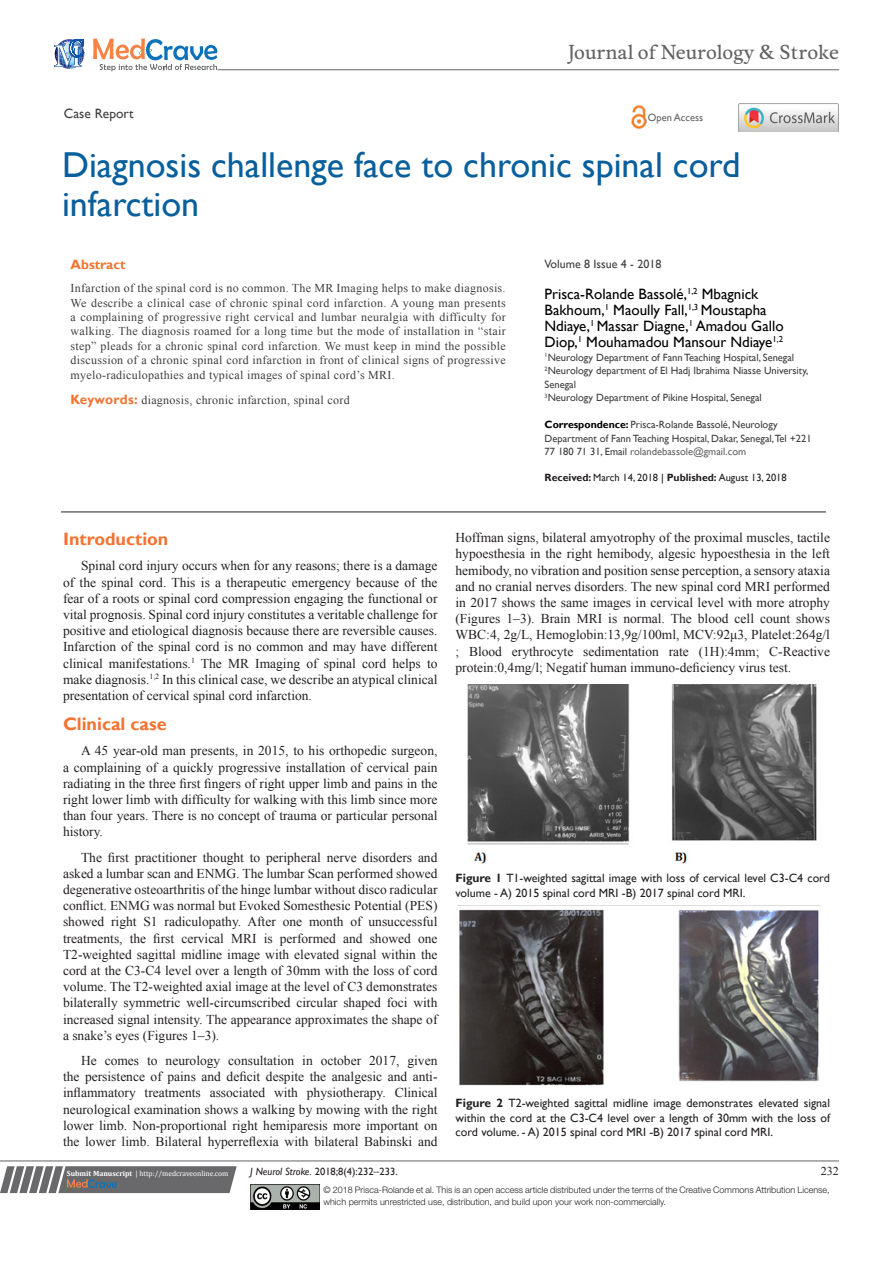
<style>
.page{position:relative;width:893px;height:1263px;background:#fff}
.page>*{position:absolute;margin:0;border:0;box-sizing:border-box;transform-origin:0 0}
.t1{font:36px/39px "Gill Sans";color:#085f9c}
.t2{font:18.6px "Musee";color:#636366}
.List_Paragraph{font:700 18px "Gill Sans";color:#f37331}
.t3{font:15px/16.2px "Gill Sans";color:#000}
.t4{font:13.5px/16.2px "Times New Roman";color:#231f20;text-align:justify}
.t5{font:13.5px "Gill Sans";color:#3e3e3f}
.t6{font:700 13.5px "Gill Sans";color:#f37331}
.t7{font:12px/14.4px "Times New Roman";letter-spacing:.025em;color:#3e3e3f;text-align:justify}
.t8{font:12px/14.4px "Gill Sans";color:#231f20}
.t9{font:12px "Gill Sans";color:#3e3e3f}
.t10{font:12px "Times New Roman";color:#231f20}
.t11{font:10.5px/13.5px "Gill Sans";color:#3e3e3f}
.t12{font:10.5px "Gill Sans";color:#231f20}
.t13{font:10.5px "Gill Sans";color:#636366}
.t14{font:300 9px/12px "Helvetica Neue LT Std";color:#231f20}
.t15{font:7.5px "Cambria";color:#fff}
.s1{font-family:"Gill Sans";font-weight:700;font-size:13.5px;color:#f37331}
.s2{font-weight:700;color:#000}
.s3{color:#636366}
.s4{font-weight:700}
.s5{color:#000}
.s6{font-style:italic}
.s7{font-family:"Times New Roman";font-size:12px}
</style>
<div class="page">
<svg style="left:0;top:1166px;width:237px;height:27px;background:#78787a"></svg>
<hr style="left:0;top:1161px;width:839px;height:1px;background:#626465">
<hr style="left:61px;top:512px;width:765px;height:1px;background:#231f20">
<img style="left:250px;top:1185px;width:69px;height:24px">
<svg style="left:54px;top:39px;width:30px;height:30px"></svg>
<svg style="left:93px;top:38px;width:124px;height:33px"></svg>
<hr style="left:218px;top:70px;width:621px;height:1px;background:#626465">
<img style="left:631px;top:105px;width:16px;height:24px">
<img style="left:739px;top:104px;width:99px;height:28px">
<img style="left:467px;top:684px;width:350px;height:180px">
<img style="left:458px;top:905px;width:362px;height:180px">
<p class="t2" style="left:568px;top:41px;width:272px">Journal of Neurology &amp; Stroke</p>
<p class="t5" style="left:64px;top:105px;width:71px">Case Report</p>
<p class="t13" style="left:648px;top:112px;width:57px">Open Access</p>
<p class="t1" style="left:62px;top:146px;width:680px">Diagnosis challenge face to chronic spinal cord infarction</p>
<p class="t6" style="left:71px;top:256px;width:57px">Abstract</p>
<p class="t7" style="left:71px;top:281px;width:437px">Infarction of the spinal cord is no common. The MR Imaging helps to make diagnosis.<br>We describe a clinical case of chronic spinal cord infarction. A young man presents a complaining of progressive right cervical and lumbar neuralgia with difficulty for walking. The diagnosis roamed for a long time but the mode of installation in “stair step” pleads for a chronic spinal cord infarction. We must keep in mind the possible discussion of a chronic spinal cord infarction in front of clinical signs of progressive myelo-radiculopathies and typical images of spinal cord’s MRI.</p>
<p class="t7" style="left:71px;top:392px;width:281px"><span class="s1">Keywords:</span> diagnosis, chronic infarction, spinal cord</p>
<p class="t9" style="left:545px;top:257px;width:118px">Volume 8 Issue 4 - 2018</p>
<p class="t3" style="left:545px;top:286px;width:241px">Prisca-Rolande Bassolé,<sup>1,2</sup> Mbagnick Bakhoum,<sup>1</sup> Maoully Fall,<sup>1,3</sup> Moustapha Ndiaye,<sup>1</sup> Massar Diagne,<sup>1</sup> Amadou Gallo Diop,<sup>1</sup> Mouhamadou Mansour Ndiaye<sup>1,2</sup></p>
<p class="t11" style="left:545px;top:351px;width:251px"><sup>1</sup>Neurology Department of Fann Teaching Hospital, Senegal</p>
<p class="t11" style="left:545px;top:364px;width:265px"><sup>2</sup>Neurology department of El Hadj Ibrahima Niasse University,<br>Senegal</p>
<p class="t11" style="left:545px;top:391px;width:219px"><sup>3</sup>Neurology Department of Pikine Hospital, Senegal</p>
<p class="t11" style="left:545px;top:418px;width:268px"><span class="s2">Correspondence:</span> Prisca-Rolande Bassolé, Neurology<br>Department of Fann Teaching Hospital, Dakar, Senegal,Tel +221<br>77 180 71 31, Email <span class="s3">rolandebassole@gmail.com</span></p>
<p class="t12" style="left:545px;top:472px;width:244px"><span class="s4">Received:</span> March 14, 2018 <span class="s5">|</span> <span class="s4">Published:</span> August 13, 2018</p>
<p class="List_Paragraph" style="left:63px;top:528px;width:107px">Introduction</p>
<p class="t4" style="left:63px;top:558px;width:376px;text-indent:18px">Spinal cord injury occurs when for any reasons; there is a damage of the spinal cord. This is a therapeutic emergency because of the fear of a roots or spinal cord compression engaging the functional or vital prognosis. Spinal cord injury constitutes a veritable challenge for positive and etiological diagnosis because there are reversible causes.<br>Infarction of the spinal cord is no common and may have different clinical manifestations.<sup>1</sup> The MR Imaging of spinal cord helps to make diagnosis.<sup>1,2</sup> In this clinical case, we describe an atypical clinical presentation of cervical spinal cord infarction.</p>
<p class="List_Paragraph" style="left:63px;top:713px;width:105px">Clinical case</p>
<p class="t4" style="left:63px;top:742px;width:376px;text-indent:18px">A 45 year-old man presents, in 2015, to his orthopedic surgeon, a complaining of a quickly progressive installation of cervical pain radiating in the three first fingers of right upper limb and pains in the right lower limb with difficulty for walking with this limb since more than four years. There is no concept of trauma or particular personal history.</p>
<p class="t4" style="left:63px;top:849px;width:376px;text-indent:18px">The first practitioner thought to peripheral nerve disorders and asked a lumbar scan and ENMG. The lumbar Scan performed showed degenerative osteoarthritis of the hinge lumbar without disco radicular conflict. ENMG was normal but Evoked Somesthesic Potential (PES) showed right S1 radiculopathy. After one month of unsuccessful treatments, the first cervical MRI is performed and showed one T2-weighted sagittal midline image with elevated signal within the cord at the C3-C4 level over a length of 30mm with the loss of cord volume. The T2-weighted axial image at the level of C3 demonstrates bilaterally symmetric well-circumscribed circular shaped foci with increased signal intensity. The appearance approximates the shape of a snake’s eyes (Figures 1–3).</p>
<p class="t4" style="left:63px;top:1052px;width:376px;text-indent:18px">He comes to neurology consultation in october 2017, given the persistence of pains and deficit despite the analgesic and anti&shy;inflammatory treatments associated with physiotherapy. Clinical neurological examination shows a walking by mowing with the right lower limb. Non-proportional right hemiparesis more important on the lower limb. Bilateral hyperreflexia with bilateral Babinski and</p>
<p class="t4" style="left:455px;top:529px;width:376px">Hoffman signs, bilateral amyotrophy of the proximal muscles, tactile hypoesthesia in the right hemibody, algesic hypoesthesia in the left hemibody, no vibration and position sense perception, a sensory ataxia and no cranial nerves disorders. The new spinal cord MRI performed in 2017 shows the same images in cervical level with more atrophy (Figures 1–3). Brain MRI is normal. The blood cell count shows WBC:4, 2g/L, Hemoglobin:13,9g/100ml, MCV:92μ3, Platelet:264g/l ; Blood erythrocyte sedimentation rate (1H):4mm; C-Reactive protein:0,4mg/l; Negatif human immuno-deficiency virus test.</p>
<p class="t8" style="left:455px;top:871px;width:376px"><span class="s4">Figure 1</span> T1-weighted sagittal image with loss of cervical level C3-C4 cord volume - A) 2015 spinal cord MRI -B) 2017 spinal cord MRI.</p>
<p class="t8" style="left:455px;top:1096px;width:376px;text-align:justify"><span class="s4">Figure 2</span> T2-weighted sagittal midline image demonstrates elevated signal within the cord at the C3-C4 level over a length of 30mm with the loss of cord volume. - A) 2015 spinal cord MRI -B) 2017 spinal cord MRI.</p>
<p class="t15" style="left:67px;top:1169px;width:163px"><span class="s4">Submit Manuscript</span> | http://medcraveonline.com</p>
<p class="t12" style="left:250px;top:1165px;width:149px"><span class="s6">J Neurol Stroke.</span> 2018;8(4):232<span class="s7">‒</span>233.</p>
<p class="t10" style="left:821px;top:1163px;width:19px">232</p>
<p class="t14" style="left:323px;top:1183px;width:508px">© 2018 Prisca-Rolande et al. This is an open access article distributed under the terms of the Creative Commons Attribution License, which permits unrestricted use, distribution, and build upon your work non-commercially.</p>
</div>
